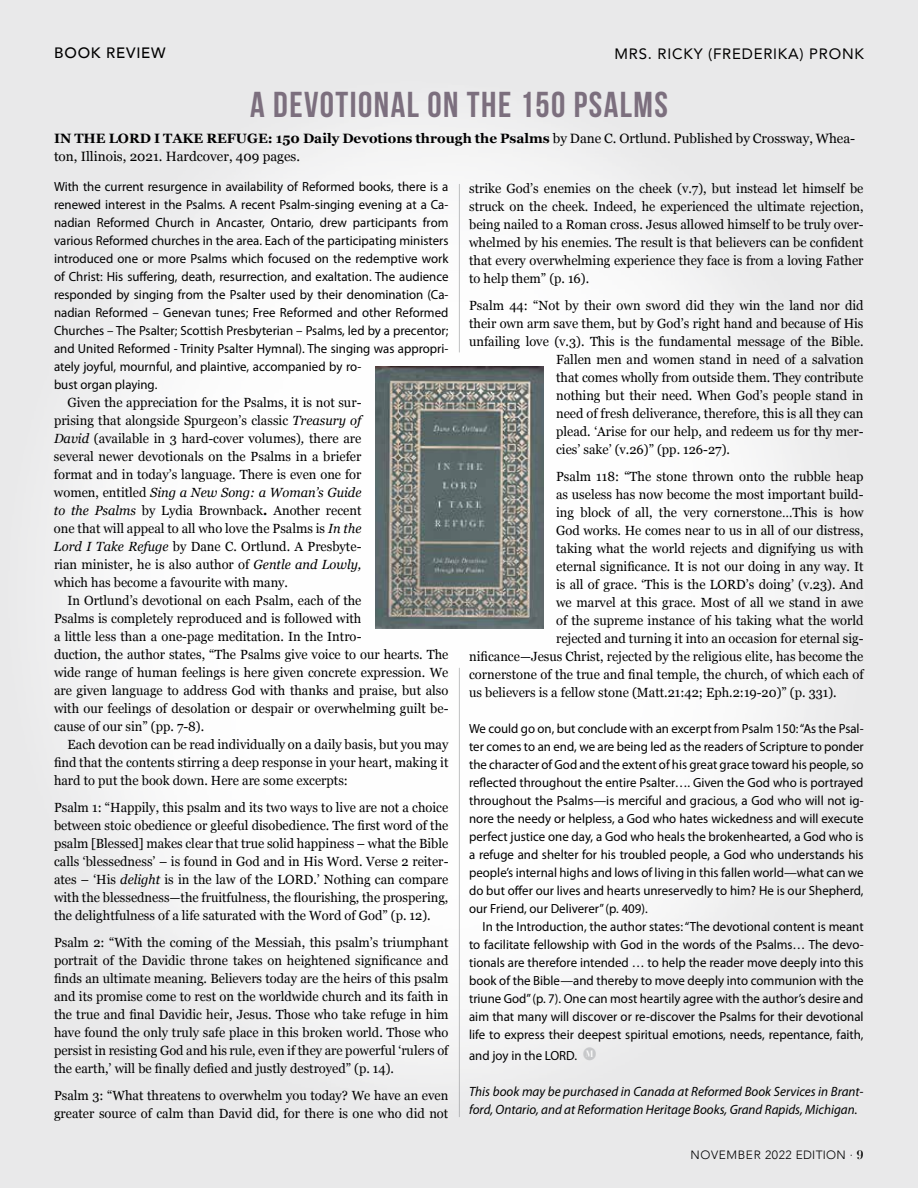
<style>
.page{position:relative;width:918px;height:1188px;background:#e9e9ea}
.page>*{position:absolute;margin:0;border:0;box-sizing:border-box;transform-origin:0 0}
.t1{font:36px "Bebas Neue";letter-spacing:.04em;color:#7c6f7e}
.t2{font:15px "Avenir";letter-spacing:.05em;color:#000}
.t3{font:500 15px "Avenir";letter-spacing:.05em;color:#000}
.t4{font:13.5px/18px "Georgia";color:#000}
.t5{font:italic 13.5px/18px "Myriad Pro";color:#000}
.t6{font:13.35px/18px "Georgia";color:#000;text-align:justify}
.t7{font:13.35px/18px "Myriad Pro";color:#000;text-align:justify}
.t8{font:300 12px "Avenir";letter-spacing:.05em;color:#000}
.s1{font-weight:700}
.s2{font-style:italic}
.s3{color:#c7c8ca}
.s4{font-family:"Didot";font-weight:700}
</style>
<div class="page">
<div style="left:47px;top:75px;width:824px;height:1045px;background:#fff;border-radius:50%"></div>
<hr style="left:459px;top:668px;width:1px;height:449px;background:#808285">
<hr style="left:459px;top:184px;width:1px;height:168px;background:#808285">
<img style="left:375px;top:366px;width:169px;height:263px">
<p class="t3" style="left:54px;top:40px;width:113px">BOOK REVIEW</p>
<p class="t2" style="left:614px;top:42px;width:251px">MRS. RICKY (FREDERIKA) PRONK</p>
<h1 class="t1" style="left:250px;top:85px;width:419px">A DEVOTIONAL ON THE 150 PSALMS</h1>
<p class="t4" style="left:54px;top:129px;width:803px"><span class="s1">IN THE LORD I TAKE REFUGE: 150 Daily Devotions through the Psalms</span> by Dane C. Ortlund. Published by Crossway, Whea&shy;ton, Illinois, 2021. Hardcover, 409 pages.</p>
<p class="t7" style="left:54px;top:177px;width:396px;text-align:left">With the current resurgence in availability of Reformed books, there is a renewed interest in the Psalms. A recent Psalm-singing evening at a Ca&shy;nadian Reformed Church in Ancaster, Ontario, drew participants from various Reformed churches in the area. Each of the participating ministers introduced one or more Psalms which focused on the redemptive work of Christ: His suffering, death, resurrection, and exaltation. The audience responded by singing from the Psalter used by their denomination (Ca&shy;nadian Reformed – Genevan tunes; Free Reformed and other Reformed Churches – The Psalter; Scottish Presbyterian – Psalms, led by a precentor; and United Reformed - Trinity Psalter Hymnal). The singing was appropri&shy;ately joyful, mournful, and plaintive, accompanied by ro-<br>bust organ playing.</p>
<p class="t6" style="left:54px;top:393px;width:309px;text-indent:14px">Given the appreciation for the Psalms, it is not sur&shy;prising that alongside Spurgeon’s classic <span class="s2">Treasury of David</span> (available in 3 hard-cover volumes)<span class="s2">,</span> there are several newer devotionals on the Psalms in a briefer format and in today’s language. There is even one for women, entitled <span class="s2">Sing a New Song: a Woman’s Guide to the Psalms</span> by Lydia Brownback<span class="s1">.</span> Another recent one that will appeal to all who love the Psalms is <span class="s2">In the Lord I Take Refuge</span> by Dane C. Ortlund. A Presbyte&shy;rian minister, he is also author of <span class="s2">Gentle and Lowly, </span>which has become a favourite with many.</p>
<p class="t6" style="left:54px;top:591px;width:396px;text-align:left;text-indent:13px">In Ortlund’s devotional on each Psalm, each of the<br>Psalms is completely reproduced and is followed with<br>a little less than a one-page meditation. In the Intro-<br>duction, the author states, “The Psalms give voice to our hearts. The wide range of human feelings is here given concrete expression. We are given language to address God with thanks and praise, but also with our feelings of desolation or despair or overwhelming guilt be&shy;cause of our sin” (pp. 7-8).</p>
<p class="t6" style="left:54px;top:735px;width:396px;text-indent:13px">Each devotion can be read individually on a daily basis, but you may find that the contents stirring a deep response in your heart, making it hard to put the book down. Here are some excerpts:</p>
<p class="t6" style="left:54px;top:798px;width:396px">Psalm 1: “Happily, this psalm and its two ways to live are not a choice between stoic obedience or gleeful disobedience. The first word of the psalm [Blessed] makes clear that true solid happiness – what the Bible calls ‘blessedness’ – is found in God and in His Word. Verse 2 reiter&shy;ates – ‘His <span class="s2">delight</span> is in the law of the LORD.’ Nothing can compare with the blessedness—the fruitfulness, the flourishing, the prospering, the delightfulness of a life saturated with the Word of God” (p. 12).</p>
<p class="t6" style="left:54px;top:933px;width:396px">Psalm 2: “With the coming of the Messiah, this psalm’s triumphant portrait of the Davidic throne takes on heightened significance and finds an ultimate meaning. Believers today are the heirs of this psalm and its promise come to rest on the worldwide church and its faith in the true and final Davidic heir, Jesus. Those who take refuge in him have found the only truly safe place in this broken world. Those who persist in resisting God and his rule, even if they are powerful ‘rulers of the earth,’ will be finally defied and justly destroyed” (p. 14).</p>
<p class="t6" style="left:54px;top:1086px;width:396px">Psalm 3: “What threatens to overwhelm you today? We have an even greater source of calm than David did, for there is one who did not</p>
<p class="t6" style="left:469px;top:179px;width:396px">strike God’s enemies on the cheek (v.7), but instead let himself be struck on the cheek. Indeed, he experienced the ultimate rejection, being nailed to a Roman cross. Jesus allowed himself to be truly over&shy;whelmed by his enemies. The result is that believers can be confident that every overwhelming experience they face is from a loving Father to help them” (p. 16).</p>
<p class="t6" style="left:469px;top:296px;width:396px">Psalm 44: “Not by their own sword did they win the land nor did</p>
<p class="t6" style="left:469px;top:314px;width:396px">their own arm save them, but by God’s right hand and because of His</p>
<p class="t6" style="left:469px;top:332px;width:396px">unfailing love (v.3). This is the fundamental message of the Bible.</p>
<p class="t6" style="left:556px;top:350px;width:309px">Fallen men and women stand in need of a salvation</p>
<p class="t6" style="left:556px;top:368px;width:309px">that comes wholly from outside them. They contribute</p>
<p class="t6" style="left:556px;top:386px;width:309px">nothing but their need. When God’s people stand in</p>
<p class="t6" style="left:556px;top:404px;width:309px">need of fresh deliverance, therefore, this is all they can</p>
<p class="t6" style="left:556px;top:422px;width:309px">plead. ‘Arise for our help, and redeem us for thy mer-</p>
<p class="t6" style="left:556px;top:440px;width:175px">cies’ sake’ (v.26)” (pp. 126-27).</p>
<p class="t6" style="left:556px;top:467px;width:309px">Psalm 118: “The stone thrown onto the rubble heap</p>
<p class="t6" style="left:556px;top:485px;width:309px">as useless has now become the most important build-</p>
<p class="t6" style="left:556px;top:503px;width:309px">ing block of all, the very cornerstone…This is how</p>
<p class="t6" style="left:556px;top:521px;width:309px">God works. He comes near to us in all of our distress,</p>
<p class="t6" style="left:556px;top:539px;width:309px">taking what the world rejects and dignifying us with</p>
<p class="t6" style="left:556px;top:557px;width:309px">eternal significance. It is not our doing in any way. It</p>
<p class="t6" style="left:556px;top:575px;width:309px">is all of grace. ‘This is the LORD’s doing’ (v.23). And</p>
<p class="t6" style="left:556px;top:593px;width:309px">we marvel at this grace. Most of all we stand in awe</p>
<p class="t6" style="left:556px;top:611px;width:309px">of the supreme instance of his taking what the world</p>
<p class="t6" style="left:556px;top:629px;width:309px">rejected and turning it into an occasion for eternal sig-</p>
<p class="t6" style="left:469px;top:647px;width:396px">nificance—Jesus Christ, rejected by the religious elite, has become the</p>
<p class="t6" style="left:469px;top:665px;width:396px">cornerstone of the true and final temple, the church, of which each of</p>
<p class="t6" style="left:469px;top:683px;width:369px">us believers is a fellow stone (Matt.21:42; Eph.2:19-20)” (p. 331).</p>
<p class="t7" style="left:469px;top:720px;width:396px">We could go on, but conclude with an excerpt from Psalm 150: “As the Psal&shy;ter comes to an end, we are being led as the readers of Scripture to ponder the character of God and the extent of his great grace toward his people, so reflected throughout the entire Psalter…. Given the God who is portrayed throughout the Psalms—is merciful and gracious, a God who will not ig&shy;nore the needy or helpless, a God who hates wickedness and will execute perfect justice one day, a God who heals the brokenhearted, a God who is a refuge and shelter for his troubled people, a God who understands his people’s internal highs and lows of living in this fallen world—what can we do but offer our lives and hearts unreservedly to him? He is our Shepherd, our Friend, our Deliverer” (p. 409).</p>
<p class="t7" style="left:469px;top:918px;width:396px;text-indent:13px">In the Introduction, the author states: “The devotional content is meant to facilitate fellowship with God in the words of the Psalms… The devo&shy;tionals are therefore intended … to help the reader move deeply into this book of the Bible—and thereby to move deeply into communion with the triune God” (p. 7). One can most heartily agree with the author’s desire and aim that many will discover or re-discover the Psalms for their devotional life to express their deepest spiritual emotions, needs, repentance, faith,</p>
<p class="t7" style="left:469px;top:1046px;width:129px">and joy in the LORD. <span class="s3">●</span><sup>M</sup></p>
<p class="t5" style="left:469px;top:1082px;width:396px">This book may be purchased in Canada at Reformed Book Services in Brant&shy;ford, Ontario, and at Reformation Heritage Books, Grand Rapids, Michigan.</p>
<p class="t8" style="left:691px;top:1148px;width:174px">NOVEMBER 2022 EDITION · <span class="s4">9</span></p>
</div>
